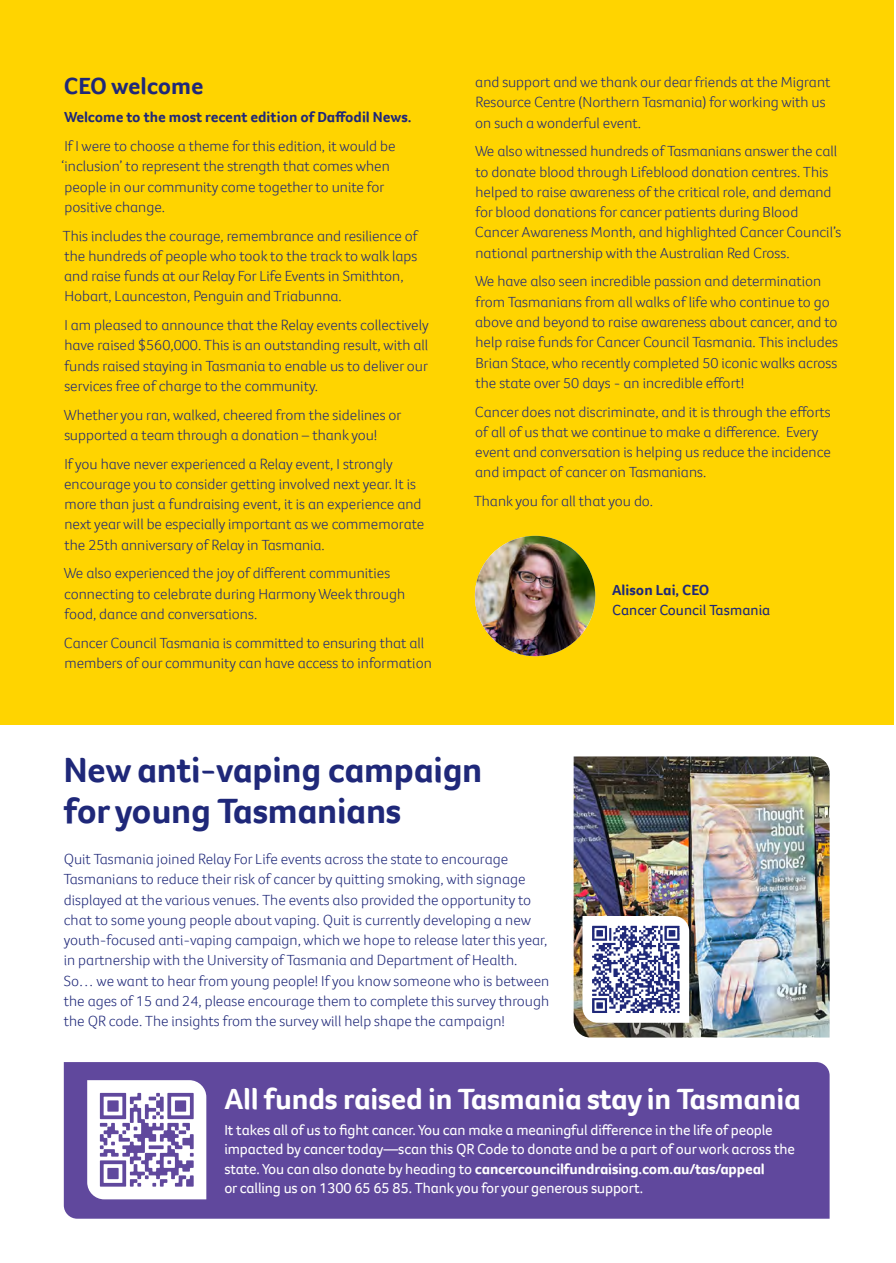
<style>
.page{position:relative;width:896px;height:1263px;background:#fff}
.page>*{position:absolute;margin:0;border:0;box-sizing:border-box;transform-origin:0 0}
.t1{font:700 36px/40.5px "Foco CC";letter-spacing:-.01em;color:#1f2879}
.t2{font:700 30px "Foco CC";letter-spacing:-.01em;color:#fff}
.t3{font:700 24px "Foco CC";letter-spacing:-.005em;color:#1f2879}
.t4{font:300 15px/20.2px "Foco CC";color:#1f2879}
.t5{font:15px/19.5px "Foco CC";letter-spacing:-.01em;color:#fff}
.t6{font:700 15px "Foco CC";color:#1f2879}
.t7{font:15px "Foco CC";color:#1f2879}
.s1{font-weight:700}
</style>
<div class="page">
<div style="left:0;top:0;width:893px;height:724px;background:#ffd400"></div>
<img style="left:475px;top:536px;width:120px;height:120px;border-radius:60px">
<img style="left:573px;top:756px;width:256px;height:281px">
<div style="left:64px;top:1062px;width:765px;height:157px;background:#60489d"></div>
<svg style="left:87px;top:1080px;width:119px;height:119px"></svg>
<svg style="left:582px;top:916px;width:107px;height:107px"></svg>
<h3 class="t3" style="left:64px;top:70px;width:141px">CEO welcome</h3>
<p class="t6" style="left:64px;top:107px;width:349px">Welcome to the most recent edition of Daffodil News.</p>
<p class="t4" style="left:61px;top:136px;width:336px">If I were to choose a theme for this edition, it would be ‘inclusion’ to represent the strength that comes when people in our community come together to unite for positive change.</p>
<p class="t4" style="left:63px;top:225px;width:356px">This includes the courage, remembrance and resilience of the hundreds of people who took to the track to walk laps and raise funds at our Relay For Life Events in Smithton, Hobart, Launceston, Penguin and Triabunna.</p>
<p class="t4" style="left:64px;top:315px;width:366px;text-align:justify">I am pleased to announce that the Relay events collectively have raised $560,000. This is an outstanding result, with all funds raised staying in Tasmania to enable us to deliver our services free of charge to the community.</p>
<p class="t4" style="left:64px;top:404px;width:339px">Whether you ran, walked, cheered from the sidelines or supported a team through a donation – thank you!</p>
<p class="t4" style="left:64px;top:453px;width:361px">If you have never experienced a Relay event, I strongly encourage you to consider getting involved next year. It is more than just a fundraising event, it is an experience and next year will be especially important as we commemorate the 25th anniversary of Relay in Tasmania.</p>
<p class="t4" style="left:64px;top:563px;width:343px">We also experienced the joy of different communities connecting to celebrate during Harmony Week through food, dance and conversations.</p>
<p class="t4" style="left:64px;top:632px;width:369px">Cancer Council Tasmania is committed to ensuring that all members of our community can have access to information</p>
<p class="t4" style="left:475px;top:72px;width:357px">and support and we thank our dear friends at the Migrant<br>Resource Centre (Northern Tasmania) for working with us on such a wonderful event.</p>
<p class="t4" style="left:475px;top:141px;width:368px">We also witnessed hundreds of Tasmanians answer the call to donate blood through Lifeblood donation centres. This helped to raise awareness of the critical role, and demand for blood donations for cancer patients during Blood Cancer Awareness Month, and highlighted Cancer Council’s national partnership with the Australian Red Cross.</p>
<p class="t4" style="left:475px;top:271px;width:364px">We have also seen incredible passion and determination from Tasmanians from all walks of life who continue to go above and beyond to raise awareness about cancer, and to help raise funds for Cancer Council Tasmania. This includes Brian Stace, who recently completed 50 iconic walks across the state over 50 days - an incredible effort!</p>
<p class="t4" style="left:475px;top:401px;width:357px">Cancer does not discriminate, and it is through the efforts of all of us that we continue to make a difference. Every event and conversation is helping us reduce the incidence and impact of cancer on Tasmanians.</p>
<p class="t4" style="left:474px;top:491px;width:180px">Thank you for all that you do.</p>
<p class="t6" style="left:612px;top:580px;width:99px">Alison Lai, CEO</p>
<p class="t7" style="left:612px;top:600px;width:160px">Cancer Council Tasmania</p>
<h1 class="t1" style="left:64px;top:749px;width:420px">New anti-vaping campaign for young Tasmanians</h1>
<p class="t4" style="left:64px;top:849px;width:487px">Quit Tasmania joined Relay For Life events across the state to encourage Tasmanians to reduce their risk of cancer by quitting smoking, with signage displayed at the various venues. The events also provided the opportunity to chat to some young people about vaping. Quit is currently developing a new youth-focused anti-vaping campaign, which we hope to release later this year, in partnership with the University of Tasmania and Department of Health.<br>So… we want to hear from young people! If you know someone who is between the ages of 15 and 24, please encourage them to complete this survey through the QR code. The insights from the survey will help shape the campaign!</p>
<h2 class="t2" style="left:224px;top:1079px;width:578px">All funds raised in Tasmania stay in Tasmania</h2>
<p class="t5" style="left:224px;top:1120px;width:572px">It takes all of us to fight cancer. You can make a meaningful difference in the life of people impacted by cancer today—scan this QR Code to donate and be a part of our work across the state. You can also donate by heading to <span class="s1">cancercouncilfundraising.com.au/tas/appeal<br></span>or calling us on 1300 65 65 85. Thank you for your generous support.</p>
</div>
